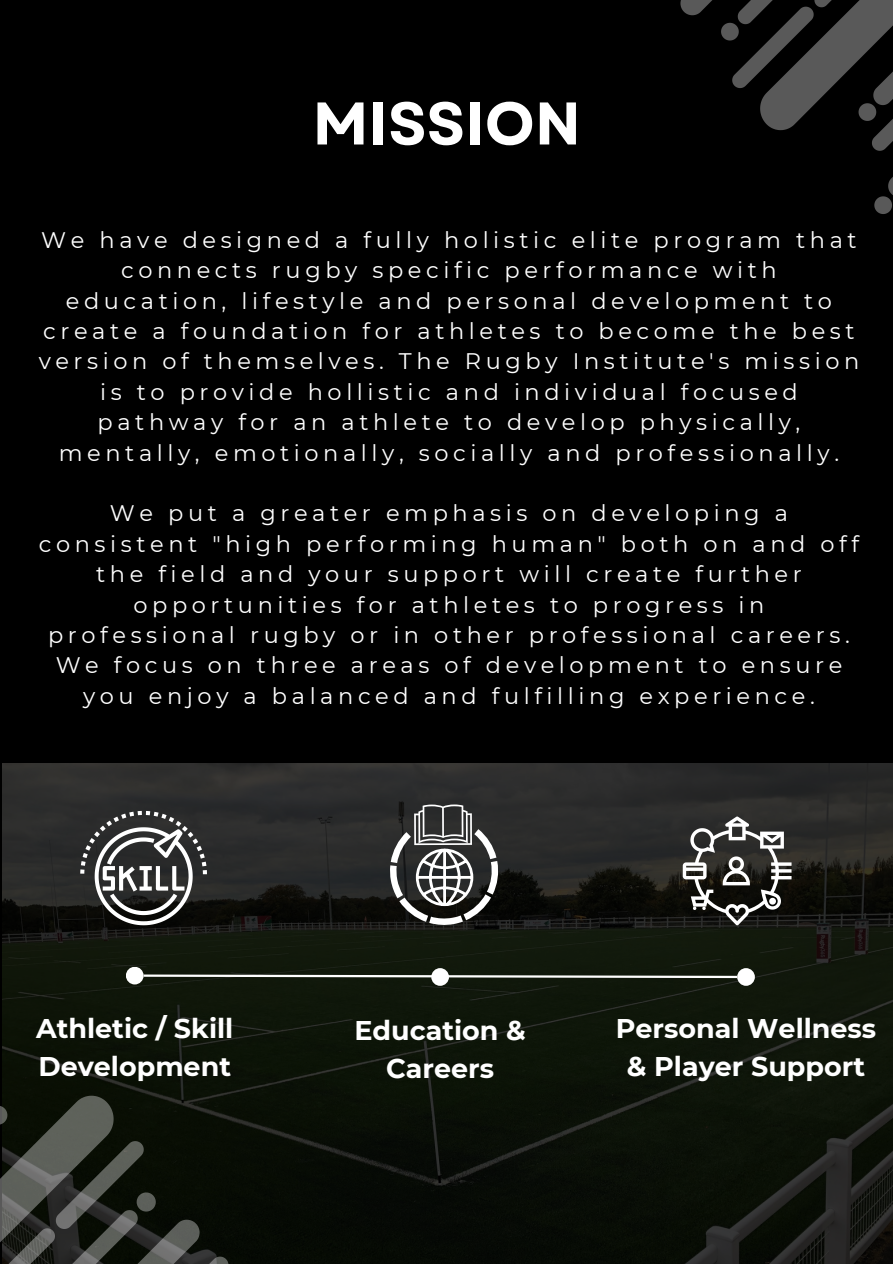
<style>
.page{position:relative;width:893px;height:1264px;background:#fff}
.page>*{position:absolute;margin:0;border:0;box-sizing:border-box;transform-origin:0 0}
.t1{font:700 60px "Garet";color:#fff}
.t2{font:700 27px/37.8px "Montserrat";color:#fff;text-align:center}
.t3{font:22.5px/30.3px "Montserrat";letter-spacing:.205em;color:#fff;text-align:center}
</style>
<div class="page">
<div style="left:0;top:0;width:892px;height:1263px;background:#000"></div>
<img style="left:3px;top:763px;width:889px;height:500px">
<svg style="left:0;top:989px;width:227px;height:274px;fill:#0b1206"></svg>
<svg style="left:0;top:1105px;width:7px;height:19px"></svg>
<svg style="left:52px;top:1137px;width:104px;height:95px"></svg>
<svg style="left:164px;top:1252px;width:68px;height:11px"></svg>
<svg style="left:680px;top:0;width:212px;height:209px"></svg>
<svg style="left:874px;top:196px;width:17px;height:18px"></svg>
<svg style="left:721px;top:3px;width:95px;height:88px"></svg>
<svg style="left:858px;top:91px;width:34px;height:63px"></svg>
<svg style="left:143px;top:973px;width:595px;height:6px;background:#6a6e66"></svg>
<div style="left:126px;top:966px;width:18px;height:18px;background:#fff;border-radius:50%"></div>
<div style="left:431px;top:968px;width:18px;height:17px;background:#fff;border-radius:50%"></div>
<div style="left:737px;top:968px;width:17px;height:17px;background:#fff;border-radius:50%"></div>
<svg style="left:682px;top:816px;width:109px;height:109px"></svg>
<svg style="left:390px;top:804px;width:109px;height:121px;background:#5b5b5b"></svg>
<svg style="left:80px;top:811px;width:127px;height:114px;background:#545554"></svg>
<p class="t1" style="left:312px;top:80px;width:270px">MISSION</p>
<h1 class="t3" style="left:39px;top:225px;width:822px">We have designed a fully holistic elite program that connects rugby specific performance with education, lifestyle and personal development to create a foundation for athletes to become the best version of themselves. The Rugby Institute's mission is to provide hollistic and individual focused pathway for an athlete to develop physically, mentally, emotionally, socially and professionally.</h1>
<p class="t3" style="left:39px;top:498px;width:821px">We put a greater emphasis on developing a consistent "high performing human" both on and off the field and your support will create further opportunities for athletes to progress in professional rugby or in other professional careers.<br>We focus on three areas of development to ensure you enjoy a balanced and fulfilling experience.</p>
<p class="t2" style="left:36px;top:1009px;width:199px;text-align:left">Athletic / Skill<br>Development</p>
<p class="t2" style="left:354px;top:1011px;width:173px">Education &amp;<br>Careers</p>
<p class="t2" style="left:615px;top:1009px;width:262px">Personal Wellness &amp; Player Support</p>
</div>
